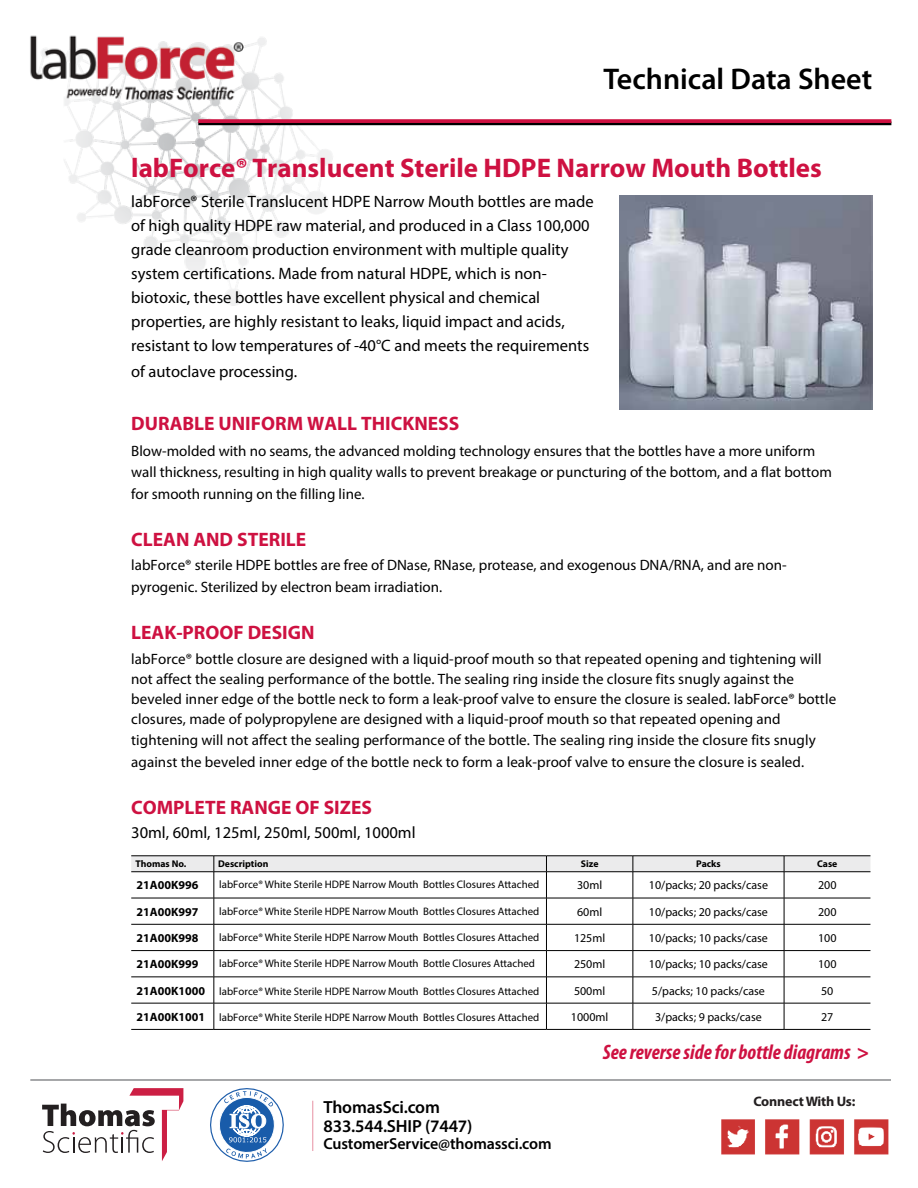
<style>
.page{position:relative;width:918px;height:1188px;background:#fff}
.page>*{position:absolute;margin:0;border:0;box-sizing:border-box;transform-origin:0 0}
.t1{font:600 30px "Myriad Pro";color:#000}
.t2{font:700 27px "Myriad Pro";color:#ce1141}
.t3{font:italic 700 condensed 21px "Myriad Pro";color:#ce1141}
.t4{font:700 19.5px "Myriad Pro";color:#ce1141}
.t5{font:600 17.55px/19.2px "Myriad Pro";letter-spacing:-.01em;color:#000}
.t6{font:16.5px/24px "Myriad Pro";color:#000}
.t7{font:600 16.05px "Myriad Pro";letter-spacing:-.01em;color:#000}
.t8{font:15px/20.2px "Myriad Pro";letter-spacing:.005em;color:#000}
.t9{font:700 13.8px "Myriad Pro";letter-spacing:-.015em;color:#231f20}
.t10{font:12px "Myriad Pro";color:#000}
.t11{font:700 12px "Myriad Pro";color:#000}
.t12{font:10.8px "Myriad Pro";color:#000}
.t13{font:700 9.75px "Myriad Pro";color:#000}
.s1{font-weight:700;font-size:12px}
</style>
<div class="page">
<hr style="left:30px;top:1079px;width:860px;height:2px;background:#808184">
<svg style="left:42px;top:1088px;width:141px;height:73px"></svg>
<img style="left:721px;top:1119px;width:168px;height:36px">
<hr style="left:312px;top:1101px;width:1px;height:50px;background:#ce1f43">
<svg style="left:210px;top:1088px;width:74px;height:74px"></svg>
<img style="left:30px;top:35px;width:358px;height:271px">
<hr style="left:198px;top:121px;width:693px;height:4px;background:#000">
<svg style="left:198px;top:119px;width:693px;height:4px;background:#ce1d4a"></svg>
<svg style="left:131px;top:856px;width:739px;height:173px"></svg>
<hr style="left:131px;top:1029px;width:83px;height:1px;background:#000">
<hr style="left:214px;top:1029px;width:332px;height:1px;background:#000">
<hr style="left:546px;top:1029px;width:87px;height:1px;background:#000">
<hr style="left:633px;top:1029px;width:151px;height:1px;background:#000">
<hr style="left:784px;top:1029px;width:86px;height:1px;background:#000">
<img style="left:620px;top:196px;width:252px;height:213px">
<h1 class="t1" style="left:604px;top:60px;width:270px">Technical Data Sheet</h1>
<h2 class="t2" style="left:131px;top:150px;width:692px">labForce® Translucent Sterile HDPE Narrow Mouth Bottles</h2>
<p class="t6" style="left:131px;top:189px;width:464px">labForce® Sterile Translucent HDPE Narrow Mouth bottles are made of high quality HDPE raw material, and produced in a Class 100,000 grade cleanroom production environment with multiple quality system certifications. Made from natural HDPE, which is non&shy;biotoxic, these bottles have excellent physical and chemical properties, are highly resistant to leaks, liquid impact and acids, resistant to low temperatures of -40°C and meets the requirements</p>
<p class="t6" style="left:131px;top:359px;width:168px">of autoclave processing.</p>
<h3 class="t4" style="left:131px;top:411px;width:330px">DURABLE UNIFORM WALL THICKNESS</h3>
<p class="t8" style="left:131px;top:441px;width:702px">Blow-molded with no seams, the advanced molding technology ensures that the bottles have a more uniform wall thickness, resulting in high quality walls to prevent breakage or puncturing of the bottom, and a flat bottom</p>
<p class="t8" style="left:131px;top:483px;width:235px">for smooth running on the filling line.</p>
<h3 class="t4" style="left:131px;top:526px;width:177px">CLEAN AND STERILE</h3>
<p class="t8" style="left:131px;top:554px;width:657px;line-height:21.9px">labForce® sterile HDPE bottles are free of DNase, RNase, protease, and exogenous DNA/RNA, and are non&shy;pyrogenic. Sterilized by electron beam irradiation.</p>
<h3 class="t4" style="left:131px;top:620px;width:185px">LEAK-PROOF DESIGN</h3>
<p class="t8" style="left:131px;top:648px;width:706px">labForce® bottle closure are designed with a liquid-proof mouth so that repeated opening and tightening will not affect the sealing performance of the bottle. The sealing ring inside the closure fits snugly against the beveled inner edge of the bottle neck to form a leak-proof valve to ensure the closure is sealed. labForce® bottle closures, made of polypropylene are designed with a liquid-proof mouth so that repeated opening and tightening will not affect the sealing performance of the bottle. The sealing ring inside the closure fits snugly</p>
<p class="t8" style="left:131px;top:752px;width:674px">against the beveled inner edge of the bottle neck to form a leak-proof valve to ensure the closure is sealed.</p>
<h3 class="t4" style="left:131px;top:795px;width:242px">COMPLETE RANGE OF SIZES</h3>
<p class="t6" style="left:131px;top:820px;width:286px">30ml, 60ml, 125ml, 250ml, 500ml, 1000ml</p>
<p class="t13" style="left:136px;top:858px;width:52px">Thomas No.</p>
<p class="t13" style="left:218px;top:858px;width:52px">Description</p>
<p class="t13" style="left:581px;top:858px;width:19px">Size</p>
<p class="t13" style="left:696px;top:858px;width:26px">Packs</p>
<p class="t13" style="left:817px;top:858px;width:22px">Case</p>
<p class="t11" style="left:137px;top:878px;width:63px">21A00K996</p>
<p class="t12" style="left:219px;top:878px;width:322px">labForce® White Sterile HDPE Narrow Mouth Bottles Closures Attached</p>
<p class="t10" style="left:577px;top:878px;width:27px">30ml</p>
<p class="t10" style="left:649px;top:878px;width:121px">10/packs; 20 packs/case</p>
<p class="t10" style="left:818px;top:878px;width:20px">200</p>
<p class="t11" style="left:137px;top:904px;width:63px">21A00K997</p>
<p class="t12" style="left:219px;top:904px;width:322px">labForce® White Sterile HDPE Narrow Mouth Bottles Closures Attached</p>
<p class="t10" style="left:577px;top:904px;width:27px">60ml</p>
<p class="t10" style="left:649px;top:904px;width:121px">10/packs; 20 packs/case</p>
<p class="t10" style="left:818px;top:904px;width:20px">200</p>
<p class="t11" style="left:137px;top:930px;width:63px">21A00K998</p>
<p class="t12" style="left:219px;top:931px;width:322px">labForce® White Sterile HDPE Narrow Mouth Bottles Closures Attached</p>
<p class="t10" style="left:574px;top:931px;width:33px">125ml</p>
<p class="t10" style="left:649px;top:931px;width:121px">10/packs; 10 packs/case</p>
<p class="t10" style="left:818px;top:931px;width:20px">100</p>
<p class="t11" style="left:137px;top:956px;width:63px">21A00K999</p>
<p class="t12" style="left:219px;top:957px;width:317px">labForce® White Sterile HDPE Narrow Mouth Bottle Closures Attached</p>
<p class="t10" style="left:574px;top:957px;width:33px">250ml</p>
<p class="t10" style="left:649px;top:957px;width:121px">10/packs; 10 packs/case</p>
<p class="t10" style="left:818px;top:957px;width:20px">100</p>
<p class="t12" style="left:137px;top:984px;width:404px"><span class="s1">21A00K1000</span> labForce® White Sterile HDPE Narrow Mouth Bottles Closures Attached</p>
<p class="t10" style="left:574px;top:983px;width:33px">500ml</p>
<p class="t10" style="left:652px;top:983px;width:114px">5/packs; 10 packs/case</p>
<p class="t10" style="left:821px;top:983px;width:14px">50</p>
<p class="t12" style="left:137px;top:1010px;width:404px"><span class="s1">21A00K1001</span> labForce® White Sterile HDPE Narrow Mouth Bottles Closures Attached</p>
<p class="t10" style="left:571px;top:1009px;width:39px">1000ml</p>
<p class="t10" style="left:655px;top:1009px;width:108px">3/packs; 9 packs/case</p>
<p class="t10" style="left:821px;top:1009px;width:14px">27</p>
<p class="t5" style="left:324px;top:1097px;width:150px">ThomasSci.com<br>833.544.SHIP (7447)</p>
<p class="t7" style="left:324px;top:1134px;width:230px">CustomerService@thomassci.com</p>
<h3 class="t3" style="left:603px;top:1039px;width:249px">See reverse side for bottle diagrams</h3>
<p class="t9" style="left:753px;top:1093px;width:104px">Connect With Us:</p>
</div>
